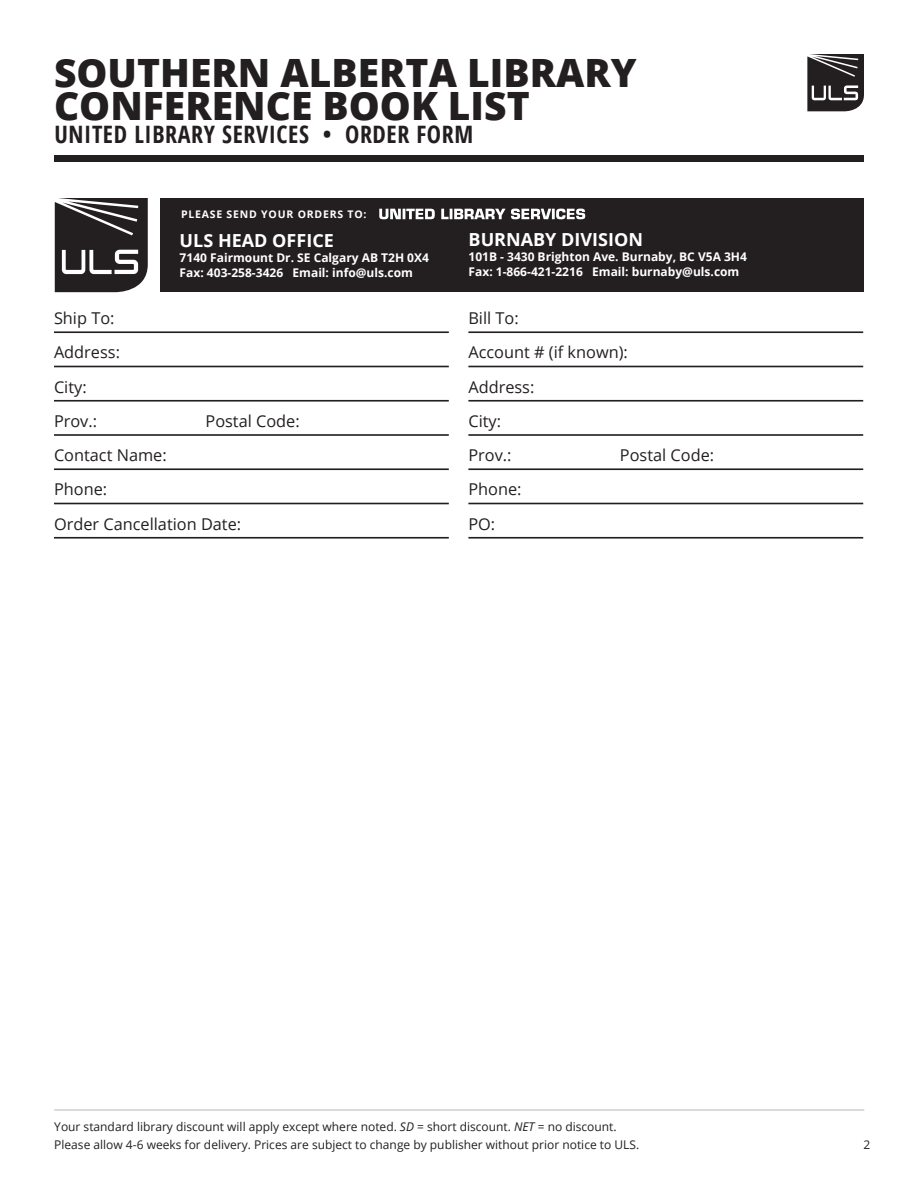
<style>
.page{position:relative;width:918px;height:1188px;background:#fff}
.page>*{position:absolute;margin:0;border:0;box-sizing:border-box;transform-origin:0 0}
.Page_Title{font:800 39px/33px "Open Sans";color:#231f20}
.Page_Title_subhead{font:700 condensed 24px "Open Sans";letter-spacing:.025em;color:#231f20}
.Basic_White{font:700 18px "Open Sans";color:#fff}
.BTST_Helv{font:16.35px "Open Sans";color:#231f20}
.t1{font:12px/18px "Open Sans";color:#231f20}
.Basic_White-2{font:700 12px "Open Sans";color:#fff}
.Basic_White-3{font:700 10.5px "Open Sans";letter-spacing:.075em;color:#fff}
.s1{font-style:italic}
</style>
<div class="page">
<div style="left:54px;top:155px;width:810px;height:6px;background:#231f20"></div>
<div style="left:160px;top:199px;width:704px;height:93px;background:#231f20"></div>
<svg style="left:55px;top:198px;width:93px;height:94px;background:#494647"></svg>
<svg style="left:379px;top:209px;width:206px;height:10px"></svg>
<hr style="left:54px;top:331px;width:395px;height:2px;background:#231f20">
<hr style="left:54px;top:366px;width:395px;height:1px;background:#231f20">
<hr style="left:54px;top:400px;width:395px;height:2px;background:#231f20">
<hr style="left:54px;top:434px;width:395px;height:2px;background:#231f20">
<hr style="left:54px;top:468px;width:395px;height:2px;background:#231f20">
<hr style="left:54px;top:503px;width:395px;height:1px;background:#231f20">
<hr style="left:54px;top:537px;width:395px;height:2px;background:#231f20">
<hr style="left:468px;top:331px;width:395px;height:2px;background:#231f20">
<hr style="left:468px;top:366px;width:395px;height:1px;background:#231f20">
<hr style="left:468px;top:400px;width:395px;height:2px;background:#231f20">
<hr style="left:468px;top:434px;width:395px;height:2px;background:#231f20">
<hr style="left:468px;top:468px;width:395px;height:2px;background:#231f20">
<hr style="left:468px;top:503px;width:395px;height:1px;background:#231f20">
<hr style="left:468px;top:537px;width:395px;height:2px;background:#231f20">
<hr style="left:54px;top:1110px;width:810px;height:1px;background:#b6b7bb">
<svg style="left:807px;top:54px;width:57px;height:58px;background:#4c4849"></svg>
<p class="Page_Title" style="left:54px;top:54px;width:584px">SOUTHERN ALBERTA LIBRARY<br>CONFERENCE BOOK LIST</p>
<p class="Page_Title_subhead" style="left:55px;top:118px;width:420px">UNITED LIBRARY SERVICES • ORDER FORM</p>
<p class="Basic_White-3" style="left:181px;top:207px;width:187px">PLEASE SEND YOUR ORDERS TO:</p>
<p class="Basic_White" style="left:180px;top:227px;width:156px">ULS HEAD OFFICE</p>
<p class="Basic_White-2" style="left:180px;top:249px;width:251px">7140 Fairmount Dr. SE Calgary AB T2H 0X4</p>
<p class="Basic_White-2" style="left:180px;top:264px;width:235px">Fax: 403-258-3426 Email: info@uls.com</p>
<p class="BTST_Helv" style="left:54px;top:307px;width:62px">Ship To:</p>
<p class="BTST_Helv" style="left:54px;top:341px;width:68px">Address:</p>
<p class="BTST_Helv" style="left:54px;top:375px;width:34px">City:</p>
<p class="BTST_Helv" style="left:54px;top:410px;width:45px">Prov.:</p>
<p class="BTST_Helv" style="left:206px;top:410px;width:96px">Postal Code:</p>
<p class="BTST_Helv" style="left:54px;top:444px;width:114px">Contact Name:</p>
<p class="BTST_Helv" style="left:54px;top:478px;width:55px">Phone:</p>
<p class="BTST_Helv" style="left:54px;top:512px;width:189px">Order Cancellation Date:</p>
<p class="Basic_White" style="left:469px;top:227px;width:176px">BURNABY DIVISION</p>
<p class="Basic_White-2" style="left:469px;top:249px;width:280px">101B - 3430 Brighton Ave. Burnaby, BC V5A 3H4</p>
<p class="Basic_White-2" style="left:469px;top:264px;width:272px">Fax: 1-866-421-2216 Email: burnaby@uls.com</p>
<p class="BTST_Helv" style="left:468px;top:307px;width:52px">Bill To:</p>
<p class="BTST_Helv" style="left:468px;top:341px;width:161px">Account # (if known):</p>
<p class="BTST_Helv" style="left:468px;top:375px;width:68px">Address:</p>
<p class="BTST_Helv" style="left:468px;top:410px;width:34px">City:</p>
<p class="BTST_Helv" style="left:468px;top:444px;width:45px">Prov.:</p>
<p class="BTST_Helv" style="left:620px;top:444px;width:96px">Postal Code:</p>
<p class="BTST_Helv" style="left:468px;top:478px;width:55px">Phone:</p>
<p class="BTST_Helv" style="left:468px;top:512px;width:28px">PO:</p>
<p class="t1" style="left:54px;top:1117px;width:586px">Your standard library discount will apply except where noted. <span class="s1">SD</span> = short discount. <span class="s1">NET</span> = no discount.<br>Please allow 4-6 weeks for delivery. Prices are subject to change by publisher without prior notice to ULS.</p>
<p class="t1" style="left:863px;top:1135px;width:8px">2</p>
</div>
